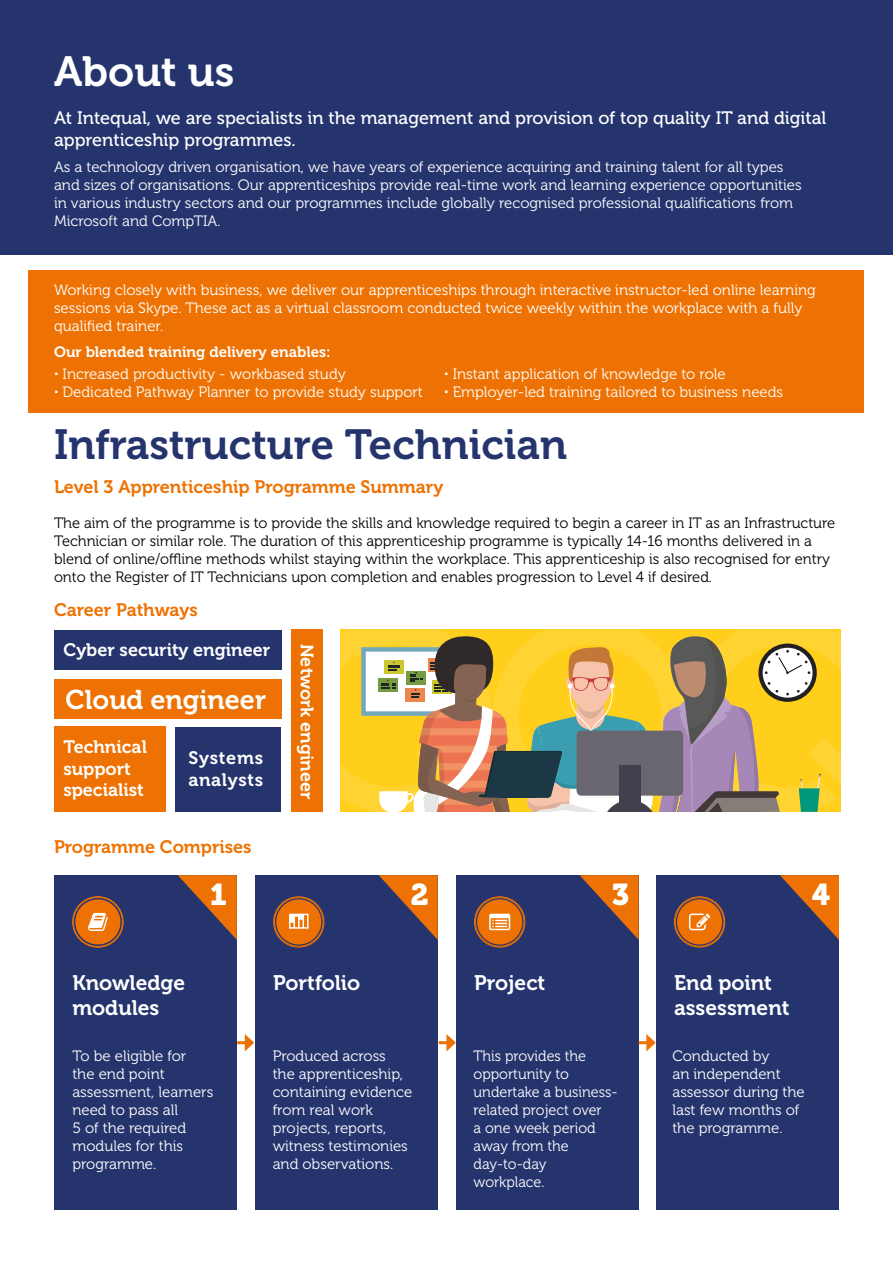
<style>
.page{position:relative;width:893px;height:1263px;background:#fff}
.page>*{position:absolute;margin:0;border:0;box-sizing:border-box;transform-origin:0 0}
.t1{font:42px "Museo 700";color:#25346d}
.t2{font:42px "Museo 700";color:#fff}
.t3{font:30px "Museo 900";color:#fff}
.t4{font:27px "Museo 700";color:#fff}
.t5{font:21px/25.2px "Museo 700";color:#fff}
.t6{font:18px/21.6px "Museo 500";color:#fff}
.t7{font:18px "Museo 700";color:#ee7203}
.t8{font:18px/21.6px "Museo 700";color:#fff}
.t9{font:18px/21.6px "Museo 700";letter-spacing:.035em;color:#fff}
.t10{font:15px/18px "Museo 300";color:#fff}
.t11{font:15px/18px "Museo 300";color:#000}
.t12{font:15px/18px "Museo 300";color:#fff;scale:.96 1}
.t13{font:15px "Museo 700";color:#fff}
.s1{font-family:"Museo 900"}
</style>
<div class="page">
<div style="left:0;top:0;width:893px;height:254px;background:#25346d"></div>
<div style="left:54px;top:875px;width:183px;height:334px;background:#25346d"></div>
<div style="left:72px;top:896px;width:51px;height:51px;border:1px solid #ee7203;border-radius:50%"></div>
<div style="left:73px;top:897px;width:50px;height:49px;border:1px solid #ee7203;border-radius:50%"></div>
<div style="left:75px;top:899px;width:45px;height:45px;background:#ee7203;border-radius:50%"></div>
<svg style="left:88px;top:913px;width:20px;height:18px"></svg>
<div style="left:656px;top:875px;width:182px;height:334px;background:#25346d"></div>
<div style="left:677px;top:899px;width:45px;height:45px;background:#ee7203;border-radius:50%"></div>
<div style="left:674px;top:896px;width:51px;height:51px;border:1px solid #ee7203;border-radius:50%"></div>
<div style="left:675px;top:897px;width:49px;height:49px;border:1px solid #ee7203;border-radius:50%"></div>
<svg style="left:689px;top:913px;width:21px;height:17px"></svg>
<div style="left:255px;top:875px;width:183px;height:334px;background:#25346d"></div>
<div style="left:276px;top:899px;width:45px;height:45px;background:#ee7203;border-radius:50%"></div>
<svg style="left:289px;top:914px;width:20px;height:15px"></svg>
<div style="left:273px;top:896px;width:51px;height:51px;border:1px solid #ee7203;border-radius:50%"></div>
<div style="left:274px;top:897px;width:49px;height:49px;border:1px solid #ee7203;border-radius:50%"></div>
<div style="left:456px;top:875px;width:183px;height:334px;background:#25346d"></div>
<div style="left:477px;top:899px;width:45px;height:45px;background:#ee7203;border-radius:50%"></div>
<svg style="left:489px;top:914px;width:21px;height:16px"></svg>
<div style="left:474px;top:896px;width:51px;height:51px;border:1px solid #ee7203;border-radius:50%"></div>
<div style="left:475px;top:897px;width:49px;height:49px;border:1px solid #ee7203;border-radius:50%"></div>
<div style="left:29px;top:270px;width:835px;height:142px;background:#ee7203"></div>
<div style="left:54px;top:630px;width:227px;height:39px;background:#25346d"></div>
<div style="left:175px;top:727px;width:106px;height:85px;background:#25346d"></div>
<div style="left:291px;top:630px;width:32px;height:182px;background:#ee7203"></div>
<div style="left:54px;top:679px;width:227px;height:39px;background:#ee7203"></div>
<div style="left:54px;top:727px;width:112px;height:85px;background:#ee7203"></div>
<svg style="left:340px;top:630px;width:501px;height:182px;background:#c4a85a"></svg>
<svg style="left:237px;top:1034px;width:17px;height:17px"></svg>
<svg style="left:439px;top:1034px;width:17px;height:17px"></svg>
<svg style="left:639px;top:1034px;width:17px;height:17px"></svg>
<svg style="left:178px;top:875px;width:59px;height:65px"></svg>
<svg style="left:379px;top:875px;width:59px;height:65px"></svg>
<svg style="left:580px;top:875px;width:59px;height:65px"></svg>
<svg style="left:780px;top:875px;width:59px;height:65px"></svg>
<h1 class="t2" style="left:54px;top:48px;width:182px">About us</h1>
<p class="t6" style="left:54px;top:107px;width:774px">At Intequal, we are specialists in the management and provision of top quality IT and digital apprenticeship programmes.</p>
<p class="t10" style="left:54px;top:158px;width:749px">As a technology driven organisation, we have years of experience acquiring and training talent for all types and sizes of organisations. Our apprenticeships provide real-time work and learning experience opportunities in various industry sectors and our programmes include globally recognised professional qualifications from Microsoft and CompTIA.</p>
<p class="t10" style="left:54px;top:281px;width:763px">Working closely with business, we deliver our apprenticeships through interactive instructor-led online learning sessions via Skype. These act as a virtual classroom conducted twice weekly within the workplace with a fully qualified trainer.</p>
<p class="t13" style="left:54px;top:344px;width:278px">Our blended training delivery enables:</p>
<p class="t10" style="left:54px;top:366px;width:293px"><span class="s1">·</span> Increased productivity - workbased study</p>
<p class="t10" style="left:444px;top:366px;width:283px"><span class="s1">·</span> Instant application of knowledge to role</p>
<p class="t10" style="left:54px;top:384px;width:370px"><span class="s1">·</span> Dedicated Pathway Planner to provide study support</p>
<p class="t10" style="left:444px;top:384px;width:340px"><span class="s1">·</span> Employer-led training tailored to business needs</p>
<h1 class="t1" style="left:54px;top:421px;width:515px">Infrastructure Technician</h1>
<p class="t7" style="left:54px;top:477px;width:391px">Level 3 Apprenticeship Programme Summary</p>
<p class="t11" style="left:54px;top:514px;width:783px">The aim of the programme is to provide the skills and knowledge required to begin a career in IT as an Infrastructure Technician or similar role. The duration of this apprenticeship programme is typically 14-16 months delivered in a blend of online/offline methods whilst staying within the workplace. This apprenticeship is also recognised for entry onto the Register of IT Technicians upon completion and enables progression to Level 4 if desired.</p>
<p class="t7" style="left:54px;top:600px;width:145px">Career Pathways</p>
<p class="t8" style="left:64px;top:639px;width:208px">Cyber security engineer</p>
<h3 class="t4" style="left:66px;top:684px;width:202px">Cloud engineer</h3>
<p class="t8" style="left:63px;top:736px;width:85px">Technical support specialist</p>
<p class="t9" style="left:188px;top:748px;width:76px">Systems analysts</p>
<p class="t7" style="left:54px;top:837px;width:199px">Programme Comprises</p>
<p class="t8" style="left:318px;top:644px;width:157px;rotate:90deg">Network engineer</p>
<h2 class="t3" style="left:210px;top:877px;width:19px">1</h2>
<h2 class="t3" style="left:411px;top:877px;width:19px">2</h2>
<h2 class="t3" style="left:612px;top:877px;width:19px">3</h2>
<h2 class="t3" style="left:812px;top:877px;width:20px">4</h2>
<h3 class="t5" style="left:273px;top:970px;width:88px">Portfolio</h3>
<h3 class="t5" style="left:72px;top:970px;width:114px">Knowledge modules</h3>
<h3 class="t5" style="left:674px;top:970px;width:117px">End point assessment</h3>
<p class="t10" style="left:72px;top:1047px;width:142px">To be eligible for<br>the end point assessment, learners need to pass all<br>5 of the required modules for this programme.</p>
<h3 class="t5" style="left:474px;top:970px;width:73px">Project</h3>
<p class="t12" style="left:474px;top:1047px;width:151px">This provides the opportunity to undertake a business&shy;related project over<br>a one week period away from the day-to-day workplace.</p>
<p class="t10" style="left:672px;top:1047px;width:134px">Conducted by<br>an independent assessor during the last few months of the programme.</p>
<p class="t10" style="left:273px;top:1047px;width:141px">Produced across<br>the apprenticeship, containing evidence from real work projects, reports, witness testimonies and observations.</p>
</div>
